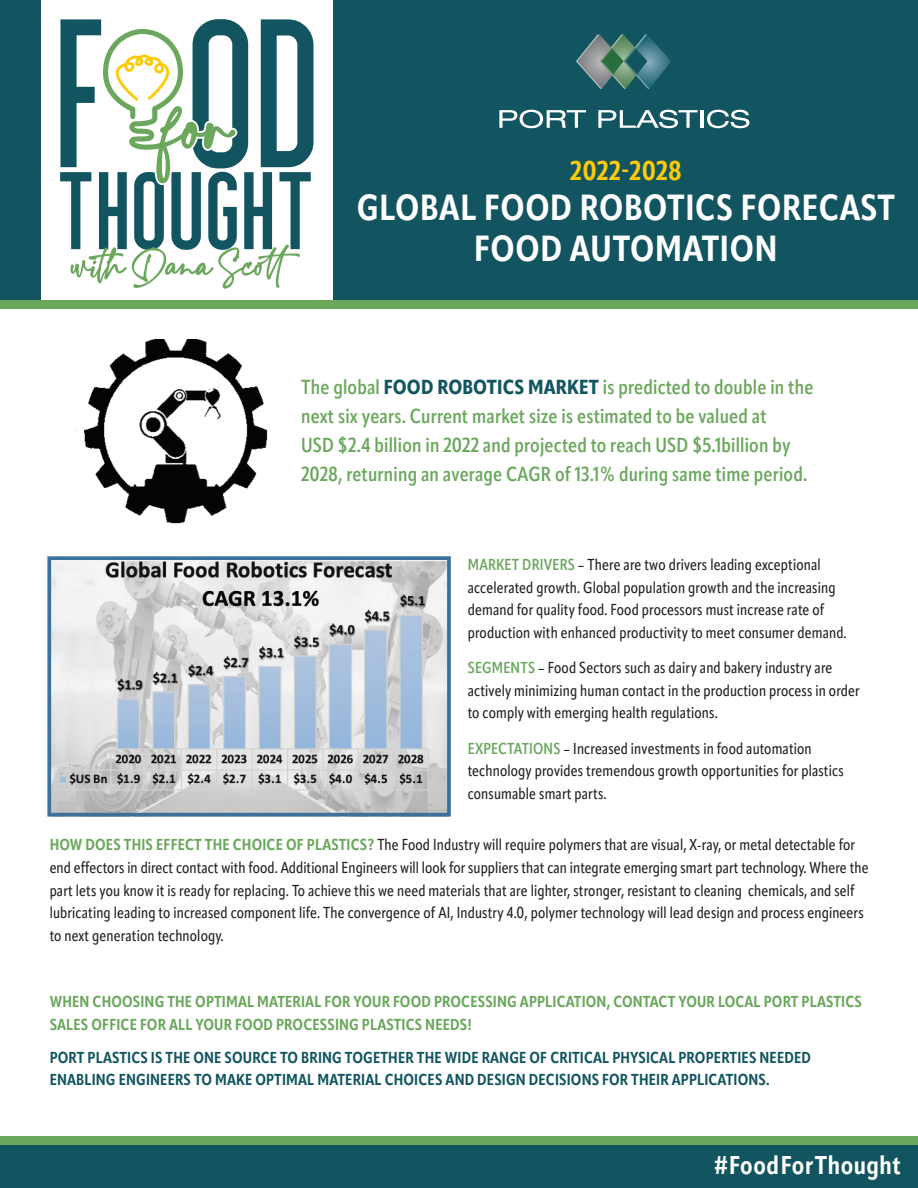
<style>
.page{position:relative;width:918px;height:1188px;background:#fff}
.page>*{position:absolute;margin:0;border:0;box-sizing:border-box;transform-origin:0 0}
.t1{font:700 36px/40.5px "Apparat Cond";letter-spacing:.02em;color:#fff;text-align:center}
.t2{font:700 26.85px "Apparat Cond";letter-spacing:.02em;color:#feca0a}
.t3{font:700 25.5px "Apparat Cond";letter-spacing:.02em;color:#fff}
.t4{font:600 20.1px/28.8px "Apparat Cond";letter-spacing:.01em;color:#6ba75d}
.t5{font:500 15.75px/22.5px "Apparat Cond";letter-spacing:.01em;color:#231f20}
.t6{font:700 15.75px/22.5px "Apparat Cond";letter-spacing:.01em;color:#125560}
.t7{font:700 15.75px/22.5px "Apparat Cond";letter-spacing:.01em;color:#6ba75d}
.s1{font-weight:800;color:#125560}
.s2{font-weight:600;color:#6ba75d}
.s3{font-weight:700;color:#6ba75d}
</style>
<div class="page">
<div style="left:0;top:0;width:40px;height:303px;background:#125560"></div>
<div style="left:334px;top:0;width:584px;height:303px;background:#125560"></div>
<div style="left:0;top:1143px;width:918px;height:45px;background:#125560"></div>
<svg style="left:60px;top:19px;width:253px;height:270px"></svg>
<svg style="left:499px;top:110px;width:87px;height:18px"></svg>
<svg style="left:598px;top:110px;width:100px;height:18px"></svg>
<hr style="left:700px;top:110px;width:3px;height:18px;background:#fff">
<svg style="left:707px;top:110px;width:42px;height:18px"></svg>
<svg style="left:576px;top:34px;width:95px;height:55px"></svg>
<div style="left:0;top:300px;width:918px;height:9px;background:#6ba75d"></div>
<div style="left:0;top:1136px;width:918px;height:9px;background:#6ba75d"></div>
<img style="left:84px;top:339px;width:184px;height:185px">
<img style="left:47px;top:556px;width:404px;height:261px">
<h2 class="t2" style="left:570px;top:154px;width:113px">2022-2028</h2>
<h1 class="t1" style="left:357px;top:187px;width:540px">GLOBAL FOOD ROBOTICS FORECAST<br>FOOD AUTOMATION</h1>
<p class="t4" style="left:301px;top:373px;width:514px">The global <span class="s1">FOOD ROBOTICS MARKET</span> is predicted to double in the next six years. Current market size is estimated to be valued at<br>USD $2.4 billion in 2022 and projected to reach USD $5.1billion by 2028, returning an average CAGR of 13.1% during same time period.</p>
<p class="t5" style="left:468px;top:554px;width:380px"><span class="s2">MARKET DRIVERS</span> – There are two drivers leading exceptional accelerated growth. Global population growth and the increasing demand for quality food. Food processors must increase rate of production with enhanced productivity to meet consumer demand.</p>
<p class="t5" style="left:468px;top:656px;width:393px"><span class="s2">SEGMENTS</span> – Food Sectors such as dairy and bakery industry are actively minimizing human contact in the production process in order to comply with emerging health regulations.</p>
<p class="t5" style="left:468px;top:737px;width:377px"><span class="s2">EXPECTATIONS</span> – Increased investments in food automation technology provides tremendous growth opportunities for plastics consumable smart parts.</p>
<p class="t5" style="left:50px;top:834px;width:821px"><span class="s3">HOW DOES THIS EFFECT THE CHOICE OF PLASTICS?</span> The Food Industry will require polymers that are visual, X-ray, or metal detectable for end effectors in direct contact with food. Additional Engineers will look for suppliers that can integrate emerging smart part technology. Where the part lets you know it is ready for replacing. To achieve this we need materials that are lighter, stronger, resistant to cleaning chemicals, and self lubricating leading to increased component life. The convergence of AI, Industry 4.0, polymer technology will lead design and process engineers to next generation technology.</p>
<p class="t7" style="left:50px;top:990px;width:814px">WHEN CHOOSING THE OPTIMAL MATERIAL FOR YOUR FOOD PROCESSING APPLICATION, CONTACT YOUR LOCAL PORT PLASTICS<br>SALES OFFICE FOR ALL YOUR FOOD PROCESSING PLASTICS NEEDS!</p>
<p class="t6" style="left:50px;top:1046px;width:763px">PORT PLASTICS IS THE ONE SOURCE TO BRING TOGETHER THE WIDE RANGE OF CRITICAL PHYSICAL PROPERTIES NEEDED<br>ENABLING ENGINEERS TO MAKE OPTIMAL MATERIAL CHOICES AND DESIGN DECISIONS FOR THEIR APPLICATIONS.</p>
<h3 class="t3" style="left:713px;top:1150px;width:189px">#FoodForThought</h3>
</div>
